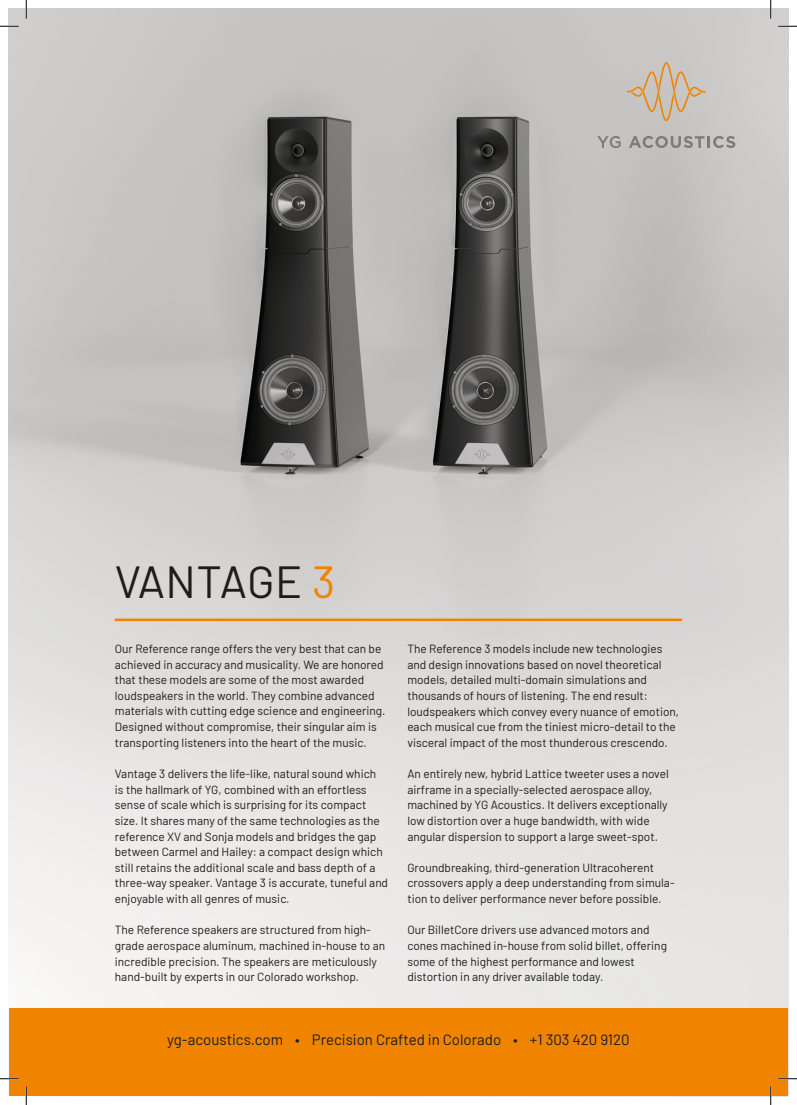
<style>
.page{position:relative;width:797px;height:1105px;background:#fff}
.page>*{position:absolute;margin:0;border:0;box-sizing:border-box;transform-origin:0 0}
.t1{font:45px "Barlow";letter-spacing:.005em;color:#1d1d1b}
.t2{font:15px "Barlow";color:#1d1d1b}
.t3{font:11.88px/15.6px "Barlow";color:#1d1d1b}
.s1{color:#f08400}
</style>
<div class="page">
<img style="left:9px;top:9px;width:779px;height:1087px">
<hr style="left:115px;top:619px;width:567px;height:2px;background:#f08400">
<div style="left:9px;top:1008px;width:778px;height:88px;background:#f08400"></div>
<svg style="left:627px;top:62px;width:78px;height:59px;background:#ccbdad"></svg>
<svg style="left:597px;top:136px;width:23px;height:12px"></svg>
<svg style="left:629px;top:136px;width:106px;height:12px"></svg>
<svg style="left:0;top:25px;width:19px;height:2px"></svg>
<svg style="left:778px;top:25px;width:19px;height:2px"></svg>
<svg style="left:0;top:1078px;width:19px;height:1px"></svg>
<svg style="left:778px;top:1078px;width:19px;height:1px"></svg>
<svg style="left:25px;top:0;width:2px;height:19px"></svg>
<svg style="left:25px;top:1086px;width:2px;height:19px"></svg>
<svg style="left:770px;top:0;width:1px;height:19px"></svg>
<svg style="left:770px;top:1086px;width:1px;height:19px"></svg>
<h1 class="t1" style="left:115px;top:549px;width:222px">VANTAGE <span class="s1">3</span></h1>
<p class="t3" style="left:115px;top:640px;width:272px">Our Reference range offers the very best that can be achieved in accuracy and musicality. We are honored that these models are some of the most awarded loudspeakers in the world. They combine advanced materials with cutting edge science and engineering.<br>Designed without compromise, their singular aim is transporting listeners into the heart of the music.</p>
<p class="t3" style="left:115px;top:765px;width:275px">Vantage 3 delivers the life-like, natural sound which<br>is the hallmark of YG, combined with an effortless sense of scale which is surprising for its compact size. It shares many of the same technologies as the reference XV and Sonja models and bridges the gap between Carmel and Hailey: a compact design which still retains the additional scale and bass depth of a three-way speaker. Vantage 3 is accurate, tuneful and enjoyable with all genres of music.</p>
<p class="t3" style="left:115px;top:921px;width:272px">The Reference speakers are structured from high&shy;grade aerospace aluminum, machined in-house to an incredible precision. The speakers are meticulously hand-built by experts in our Colorado workshop.</p>
<p class="t3" style="left:407px;top:640px;width:273px">The Reference 3 models include new technologies and design innovations based on novel theoretical models, detailed multi-domain simulations and thousands of hours of listening. The end result: loudspeakers which convey every nuance of emotion, each musical cue from the tiniest micro-detail to the visceral impact of the most thunderous crescendo.</p>
<p class="t3" style="left:407px;top:765px;width:263px">An entirely new, hybrid Lattice tweeter uses a novel airframe in a specially-selected aerospace alloy, machined by YG Acoustics. It delivers exceptionally low distortion over a huge bandwidth, with wide angular dispersion to support a large sweet-spot.</p>
<p class="t3" style="left:407px;top:859px;width:269px">Groundbreaking, third-generation Ultracoherent crossovers apply a deep understanding from simula&shy;tion to deliver performance never before possible.</p>
<p class="t3" style="left:407px;top:921px;width:261px">Our BilletCore drivers use advanced motors and cones machined in-house from solid billet, offering some of the highest performance and lowest distortion in any driver available today.</p>
<p class="t2" style="left:167px;top:1029px;width:464px">yg-acoustics.com • Precision Crafted in Colorado • +1 303 420 9120</p>
</div>
